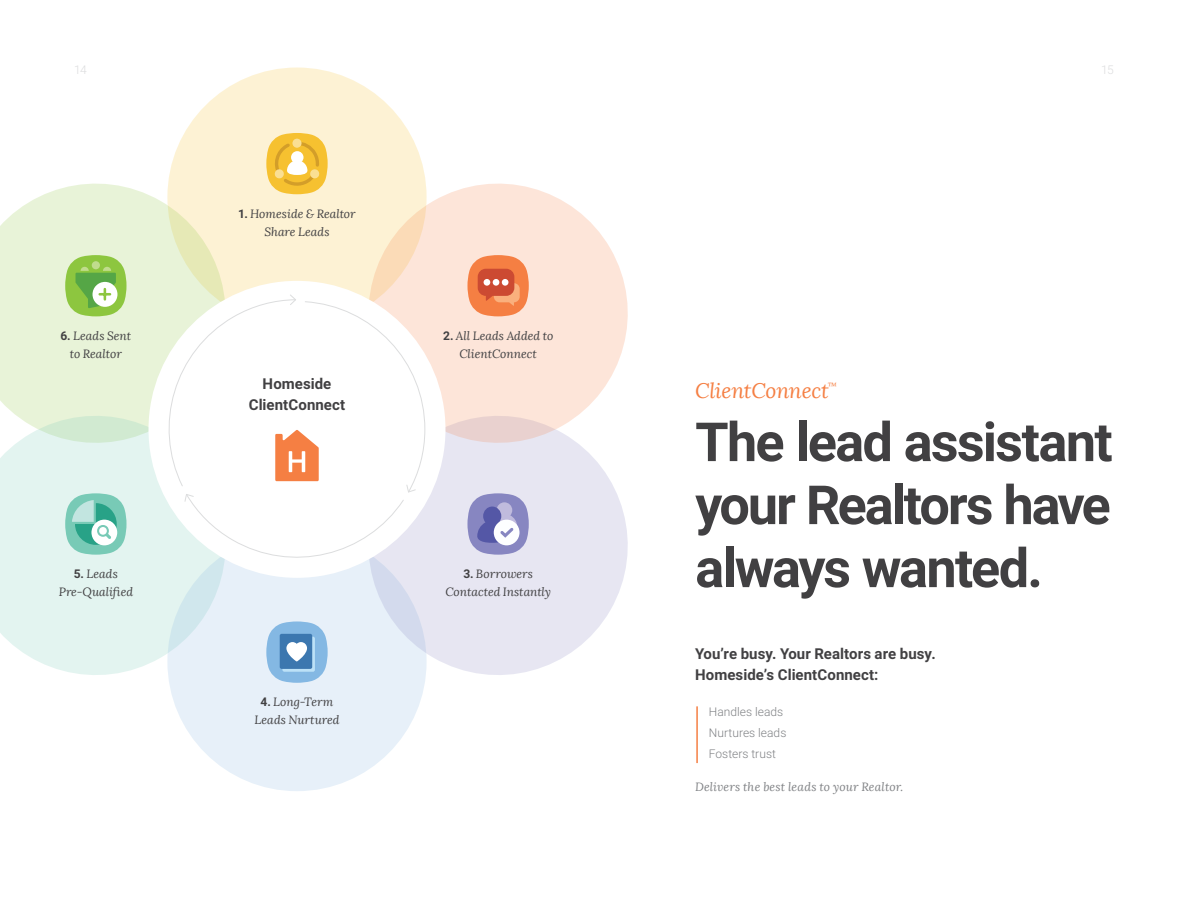
<style>
.page{position:relative;width:1188px;height:918px;background:#fff}
.page>*{position:absolute;margin:0;border:0;box-sizing:border-box;transform-origin:0 0}
.t1{font:700 54px/63px "Roboto";letter-spacing:-.035em;color:#414042;text-align:justify}
.t2{font:italic 21px "Lora";letter-spacing:-.01em;color:#f57f43}
.t3{font:700 15px/21px "Roboto";letter-spacing:.005em;color:#414042;text-align:center}
.t4{font:italic 12px/18px "Lora";color:#414042;text-align:center}
.t5{font:300 12px/21px "Roboto";letter-spacing:.005em;color:#808285}
.t6{font:italic 12px "Lora";letter-spacing:.01em;color:#808285}
.t7{font:300 12px "Roboto";color:#dcddde}
.t8{font:italic 9px "Lora";color:#f57f43}
.s1{font-family:"Roboto";font-weight:700;font-style:normal}
</style>
<div class="page">
<div style="left:167px;top:68px;width:260px;height:259px;background:#fdf2d4;border-radius:50%"></div>
<svg style="left:0;top:165px;width:242px;height:232px;fill:#e8f3d8"></svg>
<svg style="left:0;top:397px;width:200px;height:278px;background:#e4f4ed"></svg>
<div style="left:167px;top:532px;width:260px;height:259px;background:#e7f0f9;border-radius:50%"></div>
<svg style="left:372px;top:461px;width:256px;height:230px;fill:#e7e6f2"></svg>
<svg style="left:352px;top:165px;width:276px;height:296px;fill:#fde5d9"></svg>
<div style="left:148px;top:281px;width:298px;height:297px;background:#fff;border-radius:50%"></div>
<svg style="left:266px;top:133px;width:62px;height:61px;background:#f5cc5f"></svg>
<svg style="left:65px;top:255px;width:62px;height:61px;background:#9fce6f"></svg>
<svg style="left:65px;top:493px;width:62px;height:62px;background:#94d3c4"></svg>
<svg style="left:266px;top:621px;width:62px;height:62px"></svg>
<svg style="left:467px;top:493px;width:62px;height:62px;background:#a1a0ce"></svg>
<svg style="left:467px;top:255px;width:62px;height:61px;background:#ed865b"></svg>
<div style="left:484px;top:279px;width:6px;height:7px;background:#fff;border-radius:50%"></div>
<div style="left:493px;top:279px;width:6px;height:7px;background:#fff;border-radius:50%"></div>
<div style="left:502px;top:279px;width:6px;height:7px;background:#fff;border-radius:50%"></div>
<svg style="left:153px;top:294px;width:273px;height:281px"></svg>
<hr style="left:696px;top:706px;width:2px;height:57px;background:#f57f43">
<p class="t7" style="left:74px;top:63px;width:14px">14</p>
<p class="t7" style="left:1101px;top:63px;width:14px">15</p>
<p class="t4" style="left:61px;top:327px;width:72px"><span class="s1">6.</span> Leads Sent to Realtor</p>
<p class="t4" style="left:59px;top:565px;width:76px"><span class="s1">5.</span> Leads<br>Pre-Qualified</p>
<p class="t4" style="left:238px;top:205px;width:119px"><span class="s1">1.</span> Homeside &amp; Realtor<br>Share Leads</p>
<p class="t3" style="left:249px;top:373px;width:98px">Homeside<br>ClientConnect</p>
<p class="t4" style="left:255px;top:693px;width:86px"><span class="s1">4.</span> Long-Term<br>Leads Nurtured</p>
<p class="t4" style="left:443px;top:327px;width:112px"><span class="s1">2.</span> All Leads Added to<br>ClientConnect</p>
<p class="t4" style="left:445px;top:565px;width:107px"><span class="s1">3.</span> Borrowers<br>Contacted Instantly</p>
<h2 class="t2" style="left:695px;top:378px;width:135px">ClientConnect</h2>
<p class="t8" style="left:828px;top:380px;width:11px">™</p>
<h1 class="t1" style="left:695px;top:411px;width:419px">The lead assistant your Realtors have always wanted.</h1>
<p class="t3" style="left:695px;top:643px;width:242px;text-align:left">You’re busy. Your Realtors are busy.<br>Homeside’s ClientConnect:</p>
<p class="t5" style="left:709px;top:701px;width:79px">Handles leads<br>Nurtures leads<br>Fosters trust</p>
<p class="t6" style="left:695px;top:780px;width:210px">Delivers the best leads to your Realtor.</p>
</div>
